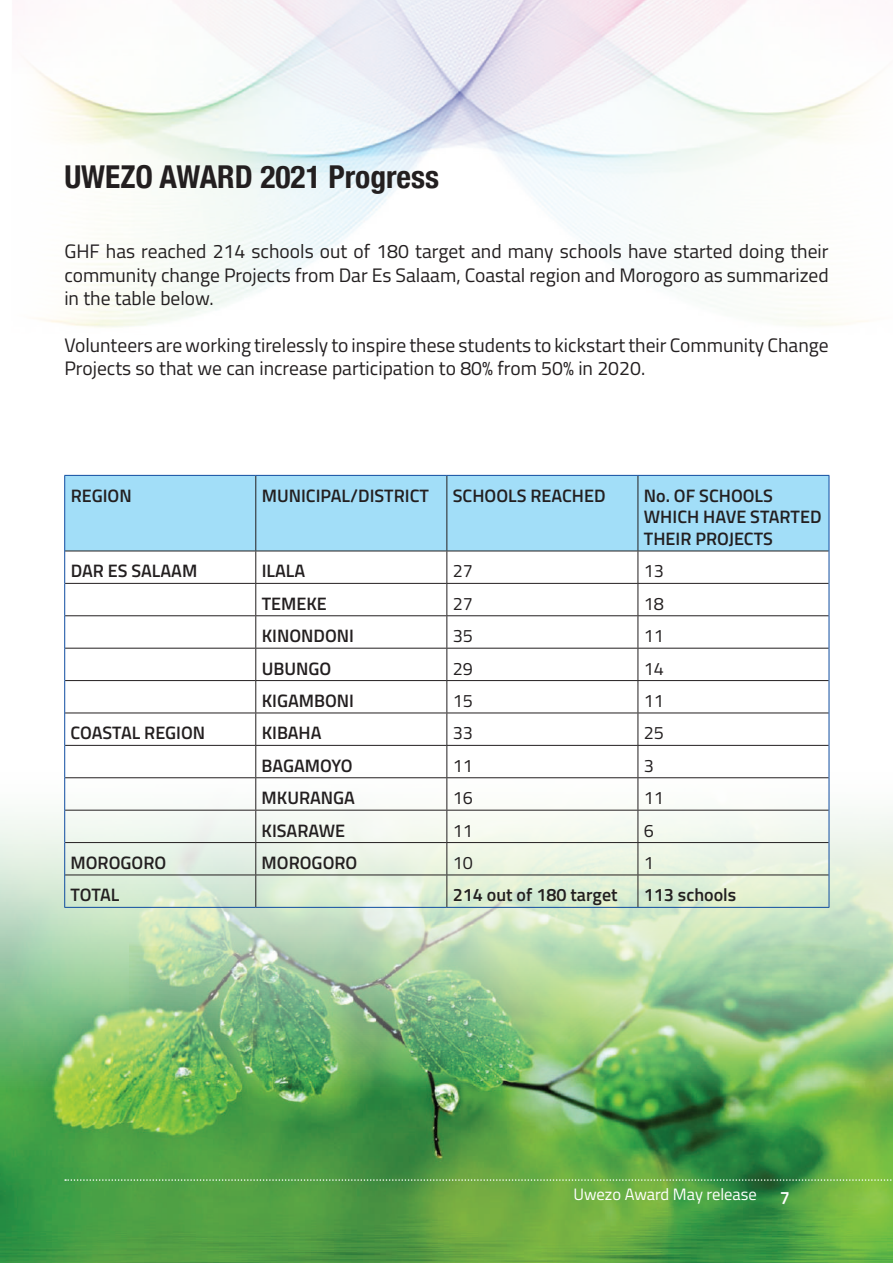
<style>
.page{position:relative;width:893px;height:1263px;background:#fff}
.page>*{position:absolute;margin:0;border:0;box-sizing:border-box;transform-origin:0 0}
.t1{font:700 condensed 31.5px "Helvetica Neue";color:#231f20}
.t2{font:19.5px/23.4px "Titillium Web";color:#231f20;text-align:justify}
.t3{font:600 18px/21.6px "Titillium Web";color:#231f20}
.t4{font:18px "Titillium Web";color:#231f20}
.t5{font:600 18px "Titillium Web";color:#fff}
.t6{font:16.5px "Titillium Web";color:#fff}
</style>
<div class="page">
<img style="left:32px;top:0;width:842px;height:328px">
<svg style="left:32px;top:321px;width:24px;height:7px"></svg>
<div style="left:65px;top:476px;width:764px;height:75px;background:#a2def8"></div>
<hr style="left:255px;top:476px;width:1px;height:75px;background:#231f20">
<hr style="left:446px;top:476px;width:1px;height:75px;background:#231f20">
<hr style="left:638px;top:476px;width:1px;height:75px;background:#231f20">
<hr style="left:65px;top:551px;width:191px;height:1px;background:#231f20">
<hr style="left:256px;top:551px;width:191px;height:1px;background:#231f20">
<hr style="left:255px;top:551px;width:1px;height:32px;background:#231f20">
<hr style="left:447px;top:551px;width:191px;height:1px;background:#231f20">
<hr style="left:446px;top:551px;width:1px;height:32px;background:#231f20">
<hr style="left:638px;top:551px;width:191px;height:1px;background:#231f20">
<hr style="left:638px;top:551px;width:1px;height:32px;background:#231f20">
<hr style="left:65px;top:583px;width:191px;height:1px;background:#231f20">
<hr style="left:256px;top:583px;width:191px;height:1px;background:#231f20">
<hr style="left:255px;top:584px;width:1px;height:31px;background:#231f20">
<hr style="left:447px;top:583px;width:191px;height:1px;background:#231f20">
<hr style="left:446px;top:584px;width:1px;height:31px;background:#231f20">
<hr style="left:638px;top:583px;width:191px;height:1px;background:#231f20">
<hr style="left:638px;top:584px;width:1px;height:31px;background:#231f20">
<hr style="left:65px;top:615px;width:191px;height:1px;background:#231f20">
<hr style="left:256px;top:615px;width:191px;height:1px;background:#231f20">
<hr style="left:255px;top:616px;width:1px;height:32px;background:#231f20">
<hr style="left:447px;top:615px;width:191px;height:1px;background:#231f20">
<hr style="left:446px;top:616px;width:1px;height:32px;background:#231f20">
<hr style="left:638px;top:615px;width:191px;height:1px;background:#231f20">
<hr style="left:638px;top:616px;width:1px;height:32px;background:#231f20">
<hr style="left:65px;top:648px;width:191px;height:1px;background:#231f20">
<hr style="left:256px;top:648px;width:191px;height:1px;background:#231f20">
<hr style="left:255px;top:648px;width:1px;height:32px;background:#231f20">
<hr style="left:447px;top:648px;width:191px;height:1px;background:#231f20">
<hr style="left:446px;top:648px;width:1px;height:32px;background:#231f20">
<hr style="left:638px;top:648px;width:191px;height:1px;background:#231f20">
<hr style="left:638px;top:648px;width:1px;height:32px;background:#231f20">
<hr style="left:65px;top:680px;width:191px;height:1px;background:#231f20">
<hr style="left:256px;top:680px;width:191px;height:1px;background:#231f20">
<hr style="left:255px;top:681px;width:1px;height:32px;background:#231f20">
<hr style="left:447px;top:680px;width:191px;height:1px;background:#231f20">
<hr style="left:446px;top:681px;width:1px;height:32px;background:#231f20">
<hr style="left:638px;top:680px;width:191px;height:1px;background:#231f20">
<hr style="left:638px;top:681px;width:1px;height:32px;background:#231f20">
<hr style="left:65px;top:713px;width:191px;height:1px;background:#231f20">
<hr style="left:256px;top:713px;width:191px;height:1px;background:#231f20">
<hr style="left:255px;top:713px;width:1px;height:32px;background:#231f20">
<hr style="left:447px;top:713px;width:191px;height:1px;background:#231f20">
<hr style="left:446px;top:713px;width:1px;height:32px;background:#231f20">
<hr style="left:638px;top:713px;width:191px;height:1px;background:#231f20">
<hr style="left:638px;top:713px;width:1px;height:32px;background:#231f20">
<hr style="left:64px;top:475px;width:192px;height:1px;background:#0f4ca0">
<hr style="left:64px;top:476px;width:1px;height:75px;background:#0f4ca0">
<hr style="left:256px;top:475px;width:191px;height:1px;background:#0f4ca0">
<hr style="left:447px;top:475px;width:191px;height:1px;background:#0f4ca0">
<hr style="left:638px;top:475px;width:191px;height:1px;background:#0f4ca0">
<hr style="left:829px;top:476px;width:1px;height:75px;background:#0f4ca0">
<hr style="left:64px;top:551px;width:1px;height:32px;background:#0f4ca0">
<hr style="left:829px;top:551px;width:1px;height:32px;background:#0f4ca0">
<hr style="left:64px;top:583px;width:1px;height:33px;background:#0f4ca0">
<hr style="left:829px;top:583px;width:1px;height:33px;background:#0f4ca0">
<hr style="left:64px;top:616px;width:1px;height:32px;background:#0f4ca0">
<hr style="left:829px;top:616px;width:1px;height:32px;background:#0f4ca0">
<hr style="left:64px;top:648px;width:1px;height:32px;background:#0f4ca0">
<hr style="left:829px;top:648px;width:1px;height:32px;background:#0f4ca0">
<hr style="left:64px;top:680px;width:1px;height:33px;background:#0f4ca0">
<hr style="left:829px;top:680px;width:1px;height:33px;background:#0f4ca0">
<hr style="left:64px;top:713px;width:1px;height:32px;background:#0f4ca0">
<hr style="left:829px;top:713px;width:1px;height:32px;background:#0f4ca0">
<img style="left:0;top:734px;width:893px;height:529px">
<h1 class="t1" style="left:64px;top:151px;width:376px">UWEZO AWARD 2021 Progress</h1>
<p class="t2" style="left:64px;top:239px;width:766px">GHF has reached 214 schools out of 180 target and many schools have started doing their community change Projects from Dar Es Salaam, Coastal region and Morogoro as summarized in the table below.</p>
<p class="t2" style="left:64px;top:332px;width:766px">Volunteers are working tirelessly to inspire these students to kickstart their Community Change<br>Projects so that we can increase participation to 80% from 50% in 2020.</p>
<p class="t3" style="left:71px;top:484px;width:62px">REGION</p>
<p class="t3" style="left:262px;top:484px;width:169px">MUNICIPAL/DISTRICT</p>
<p class="t3" style="left:453px;top:484px;width:154px">SCHOOLS REACHED</p>
<p class="t3" style="left:644px;top:484px;width:179px">No. OF SCHOOLS<br>WHICH HAVE STARTED<br>THEIR PROJECTS</p>
<p class="t3" style="left:71px;top:559px;width:128px">DAR ES SALAAM</p>
<p class="t3" style="left:262px;top:559px;width:45px">ILALA</p>
<p class="t4" style="left:453px;top:558px;width:22px">27</p>
<p class="t4" style="left:644px;top:558px;width:22px">13</p>
<p class="t3" style="left:262px;top:592px;width:67px">TEMEKE</p>
<p class="t4" style="left:453px;top:590px;width:22px">27</p>
<p class="t4" style="left:644px;top:590px;width:22px">18</p>
<p class="t3" style="left:262px;top:624px;width:94px">KINONDONI</p>
<p class="t4" style="left:453px;top:623px;width:22px">35</p>
<p class="t4" style="left:644px;top:623px;width:22px">11</p>
<p class="t3" style="left:262px;top:657px;width:71px">UBUNGO</p>
<p class="t4" style="left:453px;top:655px;width:22px">29</p>
<p class="t4" style="left:644px;top:655px;width:22px">14</p>
<p class="t3" style="left:262px;top:689px;width:94px">KIGAMBONI</p>
<p class="t4" style="left:453px;top:687px;width:22px">15</p>
<p class="t4" style="left:644px;top:687px;width:22px">11</p>
<p class="t3" style="left:71px;top:721px;width:136px">COASTAL REGION</p>
<p class="t3" style="left:262px;top:721px;width:61px">KIBAHA</p>
<p class="t4" style="left:453px;top:720px;width:22px">33</p>
<p class="t4" style="left:644px;top:720px;width:22px">25</p>
<p class="t3" style="left:262px;top:754px;width:93px">BAGAMOYO</p>
<p class="t4" style="left:453px;top:752px;width:22px">11</p>
<p class="t4" style="left:644px;top:752px;width:12px">3</p>
<p class="t3" style="left:262px;top:786px;width:95px">MKURANGA</p>
<p class="t4" style="left:453px;top:785px;width:22px">16</p>
<p class="t4" style="left:644px;top:785px;width:22px">11</p>
<p class="t3" style="left:262px;top:819px;width:85px">KISARAWE</p>
<p class="t4" style="left:453px;top:817px;width:22px">11</p>
<p class="t4" style="left:644px;top:817px;width:12px">6</p>
<p class="t3" style="left:71px;top:851px;width:97px">MOROGORO</p>
<p class="t3" style="left:262px;top:851px;width:97px">MOROGORO</p>
<p class="t4" style="left:453px;top:849px;width:22px">10</p>
<p class="t4" style="left:644px;top:849px;width:12px">1</p>
<p class="t3" style="left:71px;top:883px;width:50px">TOTAL</p>
<p class="t3" style="left:453px;top:883px;width:166px">214 out of 180 target</p>
<p class="t3" style="left:644px;top:883px;width:94px">113 schools</p>
<p class="t6" style="left:573px;top:1182px;width:185px">Uwezo Award May release</p>
<p class="t5" style="left:780px;top:1184px;width:12px">7</p>
</div>
